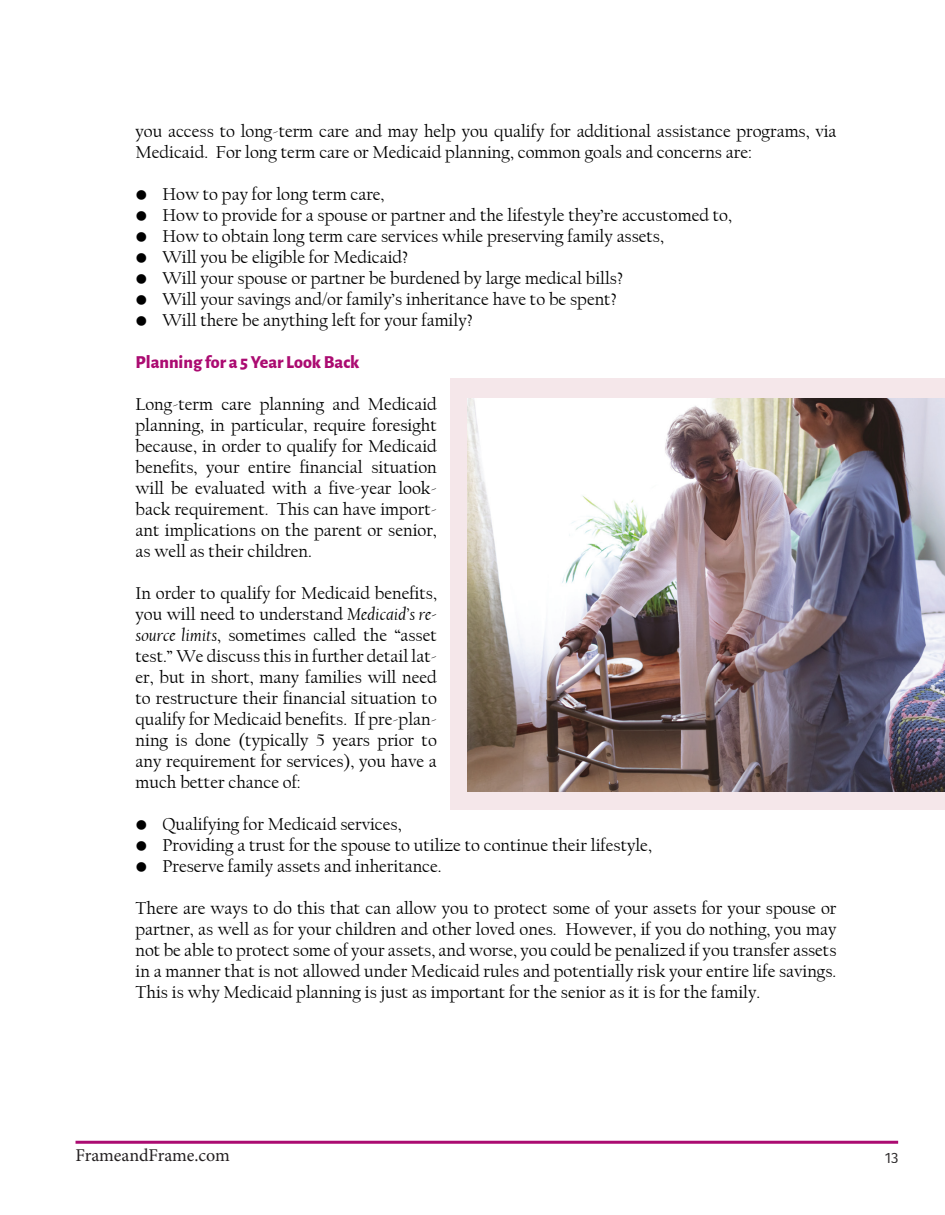
<style>
.page{position:relative;width:945px;height:1215px;background:#fff}
.page>*{position:absolute;margin:0;border:0;box-sizing:border-box;transform-origin:0 0}
.t1{font:18px/21px "Californian FB";color:#000;text-align:justify}
.t2{font:800 18px "Alegreya Sans";color:#ab0b71}
.t3{font:18px "Minion Pro";letter-spacing:-.005em;color:#231f20}
.t4{font:15px "Fira Sans";color:#2e2b2c}
.s1{font-style:italic}
</style>
<div class="page">
<hr style="left:76px;top:1141px;width:822px;height:3px;background:#ab0b71">
<div style="left:450px;top:378px;width:495px;height:432px;background:#f5e7ea"></div>
<img style="left:467px;top:398px;width:478px;height:394px">
<p class="t1" style="left:136px;top:121px;width:702px">you access to long-term care and may help you qualify for additional assistance programs, via<br>Medicaid. For long term care or Medicaid planning, common goals and concerns are:</p>
<p class="t1" style="left:136px;top:184px;width:250px">• How to pay for long term care,</p>
<p class="t1" style="left:136px;top:205px;width:598px">• How to provide for a spouse or partner and the lifestyle they’re accustomed to,</p>
<p class="t1" style="left:136px;top:226px;width:530px">• How to obtain long term care services while preserving family assets,</p>
<p class="t1" style="left:136px;top:247px;width:274px">• Will you be eligible for Medicaid?</p>
<p class="t1" style="left:136px;top:268px;width:489px">• Will your spouse or partner be burdened by large medical bills?</p>
<p class="t1" style="left:136px;top:289px;width:483px">• Will your savings and/or family’s inheritance have to be spent?</p>
<p class="t1" style="left:136px;top:310px;width:339px">• Will there be anything left for your family?</p>
<p class="t2" style="left:136px;top:349px;width:225px">Planning for a 5 Year Look Back</p>
<p class="t1" style="left:136px;top:394px;width:303px">Long-term care planning and Medicaid planning, in particular, require foresight because, in order to qualify for Medicaid benefits, your entire financial situation will be evaluated with a five-year look&shy;back requirement. This can have import&shy;ant implications on the parent or senior, as well as their children.</p>
<p class="t1" style="left:136px;top:583px;width:303px">In order to qualify for Medicaid benefits, you will need to understand <span class="s1">Medicaid’s re&shy;source limits</span>, sometimes called the “asset test.” We discuss this in further detail lat&shy;er, but in short, many families will need to restructure their financial situation to qualify for Medicaid benefits. If pre-plan&shy;ning is done (typically 5 years prior to any requirement for services), you have a much better chance of:</p>
<p class="t1" style="left:136px;top:814px;width:268px">• Qualifying for Medicaid services,</p>
<p class="t1" style="left:136px;top:835px;width:518px">• Providing a trust for the spouse to utilize to continue their lifestyle,</p>
<p class="t1" style="left:136px;top:856px;width:308px">• Preserve family assets and inheritance.</p>
<p class="t1" style="left:136px;top:898px;width:702px">There are ways to do this that can allow you to protect some of your assets for your spouse or partner, as well as for your children and other loved ones. However, if you do nothing, you may not be able to protect some of your assets, and worse, you could be penalized if you transfer assets in a manner that is not allowed under Medicaid rules and potentially risk your entire life savings.<br>This is why Medicaid planning is just as important for the senior as it is for the family.</p>
<p class="t3" style="left:76px;top:1143px;width:156px">FrameandFrame.com</p>
<p class="t4" style="left:885px;top:1146px;width:15px">13</p>
</div>
